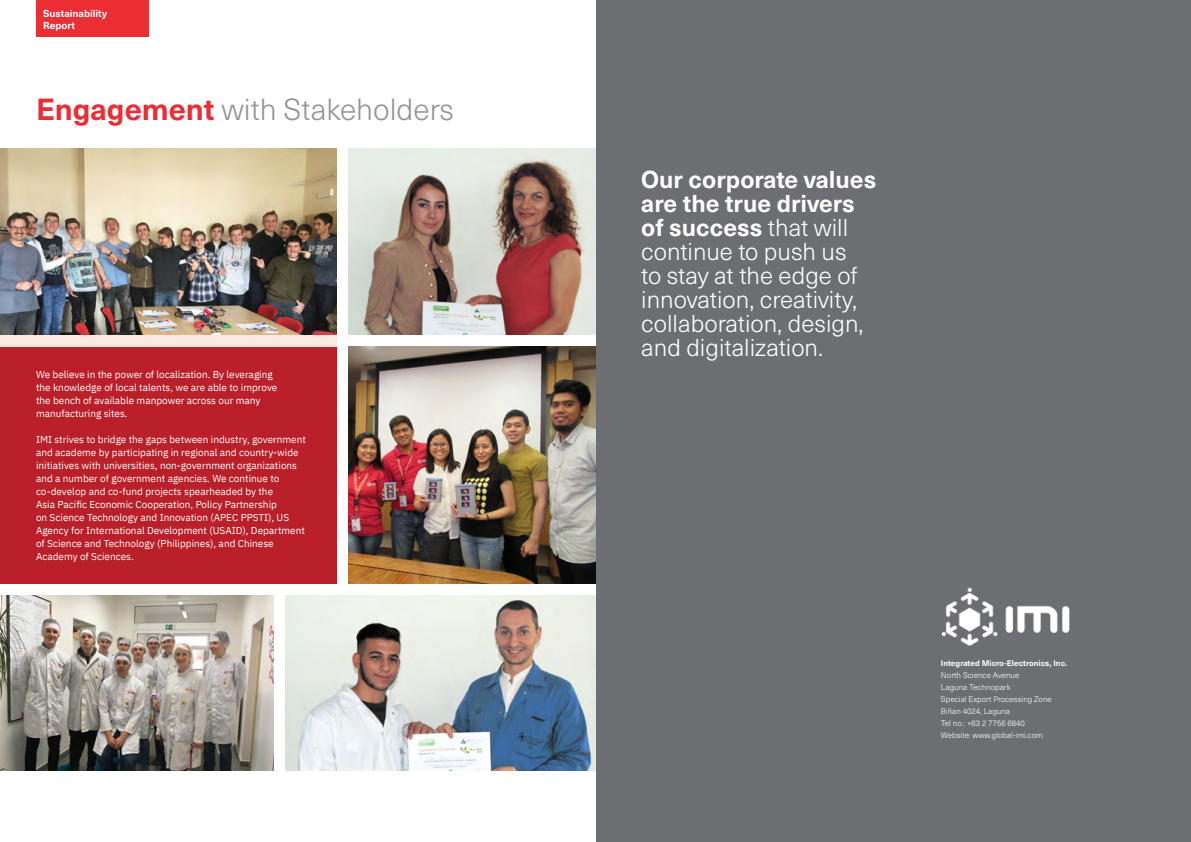
<style>
.page{position:relative;width:1191px;height:842px;background:#fff}
.page>*{position:absolute;margin:0;border:0;box-sizing:border-box;transform-origin:0 0}
.t1{font:300 30px "Neue Haas Unica W06";color:#939598}
.t2{font:300 24px/24px "Neue Haas Unica W06";color:#fff}
.t3{font:10px/13px "IBM Plex Sans";color:#fff}
.t4{font:700 10px/12px "Neue Haas Unica W06";color:#fff}
.t5{font:300 8px/12px "Neue Haas Unica W06";color:#fff}
.t6{font:700 8px "Neue Haas Unica W06";color:#fff}
.s1{font-weight:700;color:#eb2d34}
.s2{font-weight:700}
</style>
<div class="page">
<div style="left:0;top:222px;width:336px;height:299px;background:#fde8df"></div>
<div style="left:0;top:347px;width:336px;height:236px;background:#ba2029"></div>
<img style="left:348px;top:148px;width:247px;height:187px">
<img style="left:348px;top:347px;width:248px;height:236px">
<img style="left:0;top:149px;width:336px;height:186px">
<img style="left:0;top:595px;width:274px;height:175px">
<img style="left:286px;top:595px;width:309px;height:175px">
<div style="left:36px;top:0;width:113px;height:36px;background:#eb2d34"></div>
<div style="left:596px;top:0;width:595px;height:842px;background:#6d6e71"></div>
<img style="left:941px;top:587px;width:129px;height:59px">
<p class="t4" style="left:43px;top:7px;width:65px">Sustainability<br>Report</p>
<h1 class="t1" style="left:36px;top:88px;width:419px"><span class="s1">Engagement</span> with Stakeholders</h1>
<p class="t3" style="left:36px;top:367px;width:243px">We believe in the power of localization. By leveraging the knowledge of local talents, we are able to improve the bench of available manpower across our many manufacturing sites.</p>
<p class="t3" style="left:36px;top:432px;width:271px">IMI strives to bridge the gaps between industry, government and academe by participating in regional and country-wide initiatives with universities, non-government organizations and a number of government agencies. We continue to co-develop and co-fund projects spearheaded by the<br>Asia Pacific Economic Cooperation, Policy Partnership<br>on Science Technology and Innovation (APEC PPSTI), US Agency for International Development (USAID), Department of Science and Technology (Philippines), and Chinese Academy of Sciences.</p>
<h2 class="t2" style="left:641px;top:167px;width:237px"><span class="s2">Our corporate values are the true drivers of success</span> that will continue to push us<br>to stay at the edge of innovation, creativity, collaboration, design, and digitalization.</h2>
<p class="t6" style="left:941px;top:657px;width:128px">Integrated Micro-Electronics, Inc.</p>
<p class="t5" style="left:941px;top:669px;width:112px">North Science Avenue<br>Laguna Technopark<br>Special Export Processing Zone<br>Biñan 4024, Laguna<br>Tel no.: +63 2 7756 6840<br>Website: www.global-imi.com</p>
</div>
